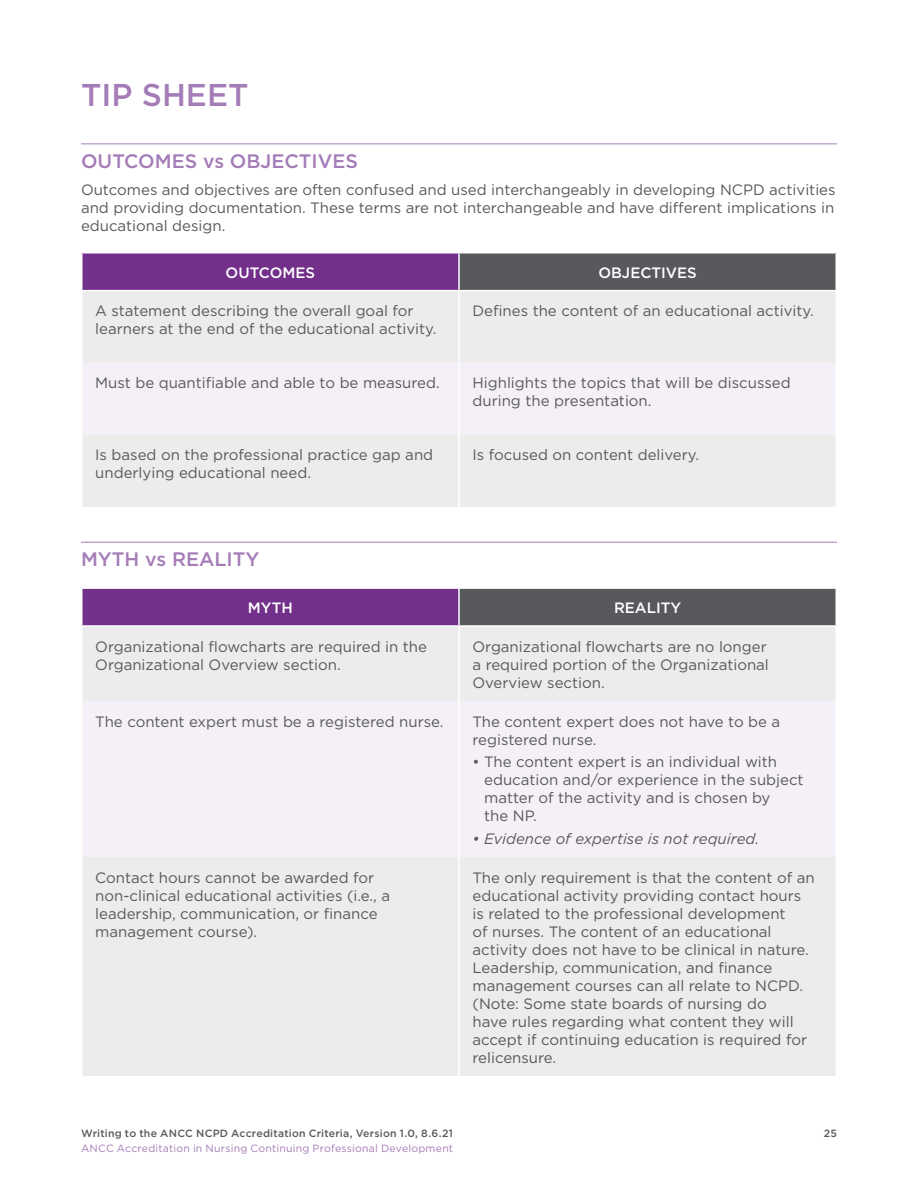
<style>
.page{position:relative;width:918px;height:1188px;background:#fff}
.page>*{position:absolute;margin:0;border:0;box-sizing:border-box;transform-origin:0 0}
.t1{font:500 31.5px "Gotham";color:#a47cb7}
.t2{font:500 19.5px "Gotham";color:#a47cb7}
.t3{font:15px/18px "Gotham";color:#57595c}
.t4{font:italic 15px "Gotham";color:#57595c}
.t5{font:500 15px "Gotham";color:#fff}
.t6{font:500 10.5px "Gotham";letter-spacing:.02em;color:#57595c}
.t7{font:10.5px "Gotham";letter-spacing:.02em;color:#a47cb7}
</style>
<div class="page">
<hr style="left:81px;top:143px;width:756px;height:1px;background:#a47cb7">
<hr style="left:81px;top:542px;width:756px;height:1px;background:#a47cb7">
<div style="left:82px;top:253px;width:377px;height:38px;background:#72308a"></div>
<div style="left:459px;top:253px;width:377px;height:38px;background:#57595c"></div>
<div style="left:83px;top:291px;width:752px;height:216px;background:#ececec"></div>
<div style="left:83px;top:363px;width:752px;height:72px;background:#f5f0f7"></div>
<hr style="left:458px;top:253px;width:2px;height:37px;background:#fff">
<hr style="left:81px;top:290px;width:378px;height:1px;background:#fff">
<hr style="left:459px;top:290px;width:378px;height:1px;background:#fff">
<hr style="left:458px;top:291px;width:2px;height:72px;background:#fff">
<hr style="left:458px;top:363px;width:2px;height:72px;background:#fff">
<hr style="left:458px;top:435px;width:2px;height:72px;background:#fff">
<div style="left:82px;top:588px;width:377px;height:38px;background:#72308a"></div>
<div style="left:459px;top:588px;width:377px;height:38px;background:#57595c"></div>
<div style="left:83px;top:627px;width:752px;height:449px;background:#ececec"></div>
<div style="left:83px;top:701px;width:752px;height:156px;background:#f5f0f7"></div>
<hr style="left:81px;top:587px;width:378px;height:2px;background:#fff">
<hr style="left:459px;top:587px;width:378px;height:2px;background:#fff">
<hr style="left:458px;top:589px;width:2px;height:36px;background:#fff">
<hr style="left:81px;top:625px;width:378px;height:2px;background:#fff">
<hr style="left:459px;top:625px;width:378px;height:2px;background:#fff">
<hr style="left:458px;top:627px;width:2px;height:74px;background:#fff">
<hr style="left:458px;top:701px;width:2px;height:156px;background:#fff">
<hr style="left:458px;top:857px;width:2px;height:219px;background:#fff">
<h1 class="t1" style="left:81px;top:74px;width:169px">TIP SHEET</h1>
<h2 class="t2" style="left:81px;top:148px;width:278px">OUTCOMES vs OBJECTIVES</h2>
<p class="t3" style="left:81px;top:180px;width:756px;text-align:justify">Outcomes and objectives are often confused and used interchangeably in developing NCPD activities and providing documentation. These terms are not interchangeable and have different implications in educational design.</p>
<p class="t5" style="left:226px;top:263px;width:91px">OUTCOMES</p>
<p class="t5" style="left:598px;top:263px;width:100px">OBJECTIVES</p>
<p class="t3" style="left:95px;top:302px;width:343px">A statement describing the overall goal for learners at the end of the educational activity.</p>
<p class="t3" style="left:473px;top:302px;width:343px">Defines the content of an educational activity.</p>
<p class="t3" style="left:95px;top:374px;width:346px">Must be quantifiable and able to be measured.</p>
<p class="t3" style="left:473px;top:374px;width:320px">Highlights the topics that will be discussed during the presentation.</p>
<p class="t3" style="left:95px;top:446px;width:339px">Is based on the professional practice gap and underlying educational need.</p>
<p class="t3" style="left:473px;top:446px;width:228px">Is focused on content delivery.</p>
<h2 class="t2" style="left:81px;top:547px;width:180px">MYTH vs REALITY</h2>
<p class="t5" style="left:248px;top:598px;width:46px">MYTH</p>
<p class="t5" style="left:614px;top:598px;width:69px">REALITY</p>
<p class="t3" style="left:95px;top:637px;width:333px">Organizational flowcharts are required in the<br>Organizational Overview section.</p>
<p class="t3" style="left:473px;top:637px;width:298px">Organizational flowcharts are no longer a required portion of the Organizational<br>Overview section.</p>
<p class="t3" style="left:95px;top:712px;width:350px">The content expert must be a registered nurse.</p>
<p class="t3" style="left:473px;top:712px;width:309px">The content expert does not have to be a registered nurse.</p>
<p class="t3" style="left:484px;top:752px;width:321px;text-indent:-12px">• The content expert is an individual with education and/or experience in the subject matter of the activity and is chosen by<br>the NP.</p>
<p class="t4" style="left:473px;top:829px;width:288px">• Evidence of expertise is not required.</p>
<p class="t3" style="left:95px;top:868px;width:296px">Contact hours cannot be awarded for non-clinical educational activities (i.e., a leadership, communication, or finance management course).</p>
<p class="t3" style="left:473px;top:868px;width:344px">The only requirement is that the content of an educational activity providing contact hours is related to the professional development<br>of nurses. The content of an educational activity does not have to be clinical in nature.<br>Leadership, communication, and finance management courses can all relate to NCPD. (Note: Some state boards of nursing do<br>have rules regarding what content they will accept if continuing education is required for relicensure.</p>
<p class="t6" style="left:81px;top:1126px;width:374px">Writing to the ANCC NCPD Accreditation Criteria, Version 1.0, 8.6.21</p>
<p class="t6" style="left:824px;top:1126px;width:15px">25</p>
<p class="t7" style="left:81px;top:1142px;width:374px">ANCC Accreditation in Nursing Continuing Professional Development</p>
</div>
